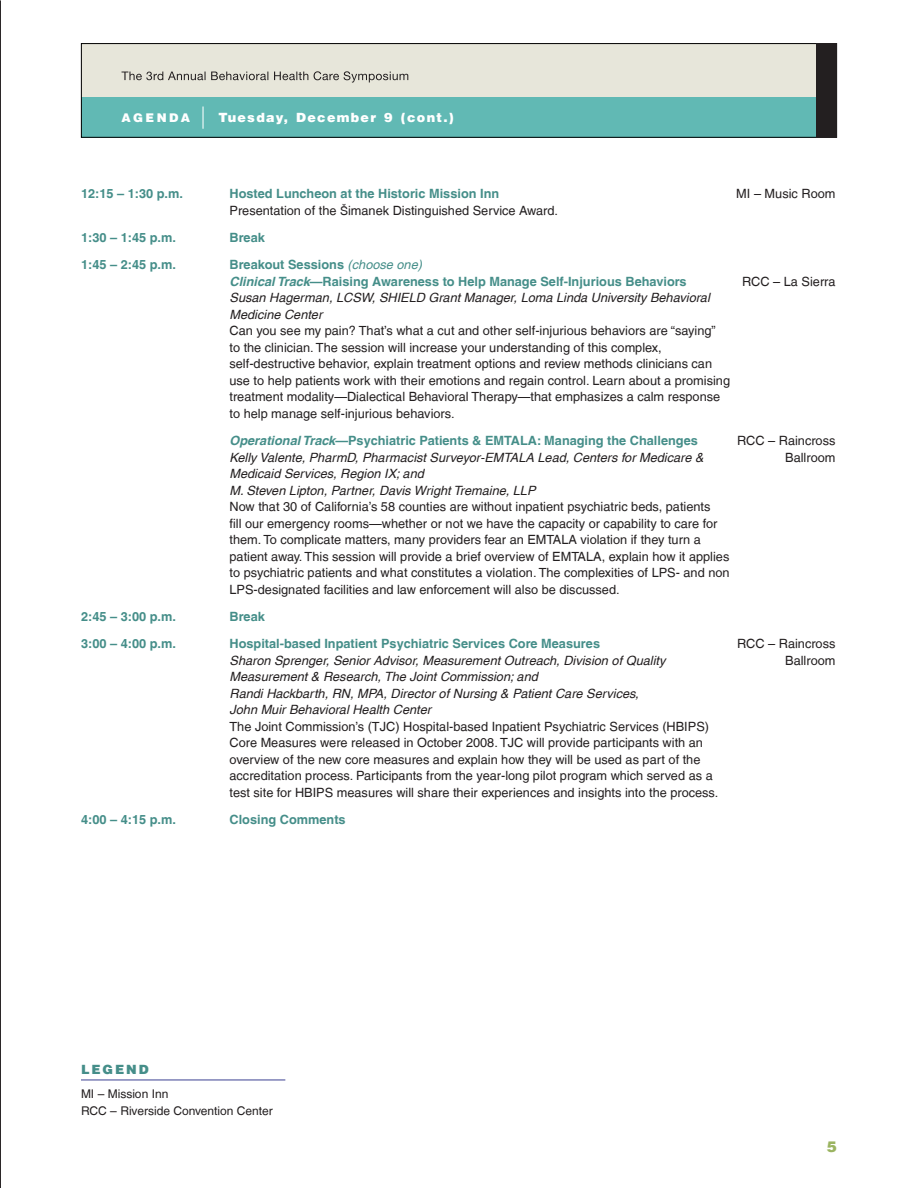
<style>
.page{position:relative;width:918px;height:1188px;background:#fff}
.page>*{position:absolute;margin:0;border:0;box-sizing:border-box;transform-origin:0 0}
.PAGE_NUMBER{font:900 15px "Helvetica LT";color:#9bb461}
.t1{font:12.75px/16.5px "Helvetica LT";color:#231f20}
.t2{font:700 12.75px/16.5px "Helvetica LT";color:#458e89}
.t3{font:italic 12.75px "Helvetica LT";color:#231f20}
.Page_Heads_2{font:900 12.75px "Helvetica LT";letter-spacing:.1em;color:#fff}
.TOC_HEADER{font:900 12.75px "Helvetica LT";color:#458e89}
.TOC_contents{font:12px "Helvetica LT";color:#231f20}
.PAGE_HEADS{font:900 12px "Helvetica LT";color:#fff}
.s1{font-size:12px}
.s2{font-weight:400;font-style:italic}
.s3{font-style:italic}
</style>
<div class="page">
<hr style="left:81px;top:1079px;width:204px;height:2px;background:#7d80b6">
<hr style="left:0;top:0;width:1px;height:1188px;background:#231f20">
<div style="left:81px;top:43px;width:756px;height:54px;background:#e7e6da"></div>
<div style="left:81px;top:97px;width:756px;height:41px;background:#61b9b4"></div>
<svg style="left:122px;top:71px;width:286px;height:12px"></svg>
<div style="left:81px;top:43px;width:756px;height:95px;border:1px solid #000"></div>
<div style="left:817px;top:43px;width:20px;height:95px;background:#231f20"></div>
<svg style="left:203px;top:106px;width:1px;height:23px"></svg>
<p class="PAGE_HEADS" style="left:122px;top:109px;width:70px">AGEN DA</p>
<p class="Page_Heads_2" style="left:218px;top:109px;width:237px">Tuesday, December 9 (cont.)</p>
<p class="t2" style="left:81px;top:185px;width:104px">12:15 – 1:30 p.m.</p>
<p class="t2" style="left:230px;top:185px;width:271px">Hosted Luncheon at the Historic Mission Inn</p>
<p class="t1" style="left:736px;top:185px;width:101px">MI – Music Room</p>
<p class="t1" style="left:229px;top:202px;width:330px">Presentation of the <span class="s1">Š</span>imanek Distinguished Service Award.</p>
<p class="t2" style="left:81px;top:229px;width:96px">1:30 – 1:45 p.m.</p>
<p class="t2" style="left:230px;top:229px;width:37px">Break</p>
<p class="t2" style="left:81px;top:256px;width:96px">1:45 – 2:45 p.m.</p>
<p class="t2" style="left:230px;top:256px;width:459px">Breakout Sessions <span class="s2">(choose one)<br></span><span class="s3">Clinical Track</span>—Raising Awareness to Help Manage Self-Injurious Behaviors</p>
<p class="t1" style="left:742px;top:273px;width:95px">RCC – La Sierra</p>
<p class="t1" style="left:229px;top:290px;width:502px"><span class="s3">Susan Hagerman, LCSW, SHIELD Grant Manager, Loma Linda University Behavioral Medicine Center<br></span>Can you see my pain? That’s what a cut and other self-injurious behaviors are “saying”<br>to the clinician. The session will increase your understanding of this complex, self-destructive behavior, explain treatment options and review methods clinicians can use to help patients work with their emotions and regain control. Learn about a promising treatment modality—Dialectical Behavioral Therapy—that emphasizes a calm response to help manage self-injurious behaviors.</p>
<p class="t2" style="left:230px;top:432px;width:470px"><span class="s3">Operational Track</span>—Psychiatric Patients &amp; EMTALA: Managing the Challenges</p>
<p class="t1" style="left:737px;top:432px;width:100px">RCC – Raincross</p>
<p class="t3" style="left:230px;top:450px;width:476px">Kelly Valente, PharmD, Pharmacist Surveyor-EMTALA Lead, Centers for Medicare &amp;</p>
<p class="t1" style="left:785px;top:449px;width:52px">Ballroom</p>
<p class="t1" style="left:229px;top:465px;width:502px"><span class="s3">Medicaid Services, Region IX; and<br>M. Steven Lipton, Partner, Davis Wright Tremaine, LLP<br></span>Now that 30 of California’s 58 counties are without inpatient psychiatric beds, patients<br>fill our emergency rooms—whether or not we have the capacity or capability to care for them. To complicate matters, many providers fear an EMTALA violation if they turn a patient away. This session will provide a brief overview of EMTALA, explain how it applies to psychiatric patients and what constitutes a violation. The complexities of LPS- and non LPS-designated facilities and law enforcement will also be discussed.</p>
<p class="t2" style="left:81px;top:608px;width:96px">2:45 – 3:00 p.m.</p>
<p class="t2" style="left:230px;top:608px;width:37px">Break</p>
<p class="t2" style="left:81px;top:635px;width:96px">3:00 – 4:00 p.m.</p>
<p class="t2" style="left:230px;top:635px;width:372px">Hospital-based Inpatient Psychiatric Services Core Measures</p>
<p class="t1" style="left:737px;top:635px;width:100px">RCC – Raincross</p>
<p class="t3" style="left:230px;top:653px;width:437px">Sharon Sprenger, Senior Advisor, Measurement Outreach, Division of Quality</p>
<p class="t1" style="left:785px;top:652px;width:52px">Ballroom</p>
<p class="t1" style="left:229px;top:668px;width:490px"><span class="s3">Measurement &amp; Research, The Joint Commission; and<br>Randi Hackbarth, RN, MPA, Director of Nursing &amp; Patient Care Services,<br>John Muir Behavioral Health Center<br></span>The Joint Commission’s (TJC) Hospital-based Inpatient Psychiatric Services (HBIPS)<br>Core Measures were released in October 2008. TJC will provide participants with an overview of the new core measures and explain how they will be used as part of the accreditation process. Participants from the year-long pilot program which served as a test site for HBIPS measures will share their experiences and insights into the process.</p>
<p class="t2" style="left:81px;top:811px;width:96px">4:00 – 4:15 p.m.</p>
<p class="t2" style="left:230px;top:811px;width:118px">Closing Comments</p>
<p class="TOC_HEADER" style="left:81px;top:1061px;width:69px">LEGEND</p>
<p class="TOC_contents" style="left:81px;top:1087px;width:89px">MI – Mission Inn</p>
<p class="TOC_contents" style="left:81px;top:1104px;width:193px">RCC – Riverside Convention Center</p>
<p class="PAGE_NUMBER" style="left:827px;top:1137px;width:12px">5</p>
</div>
